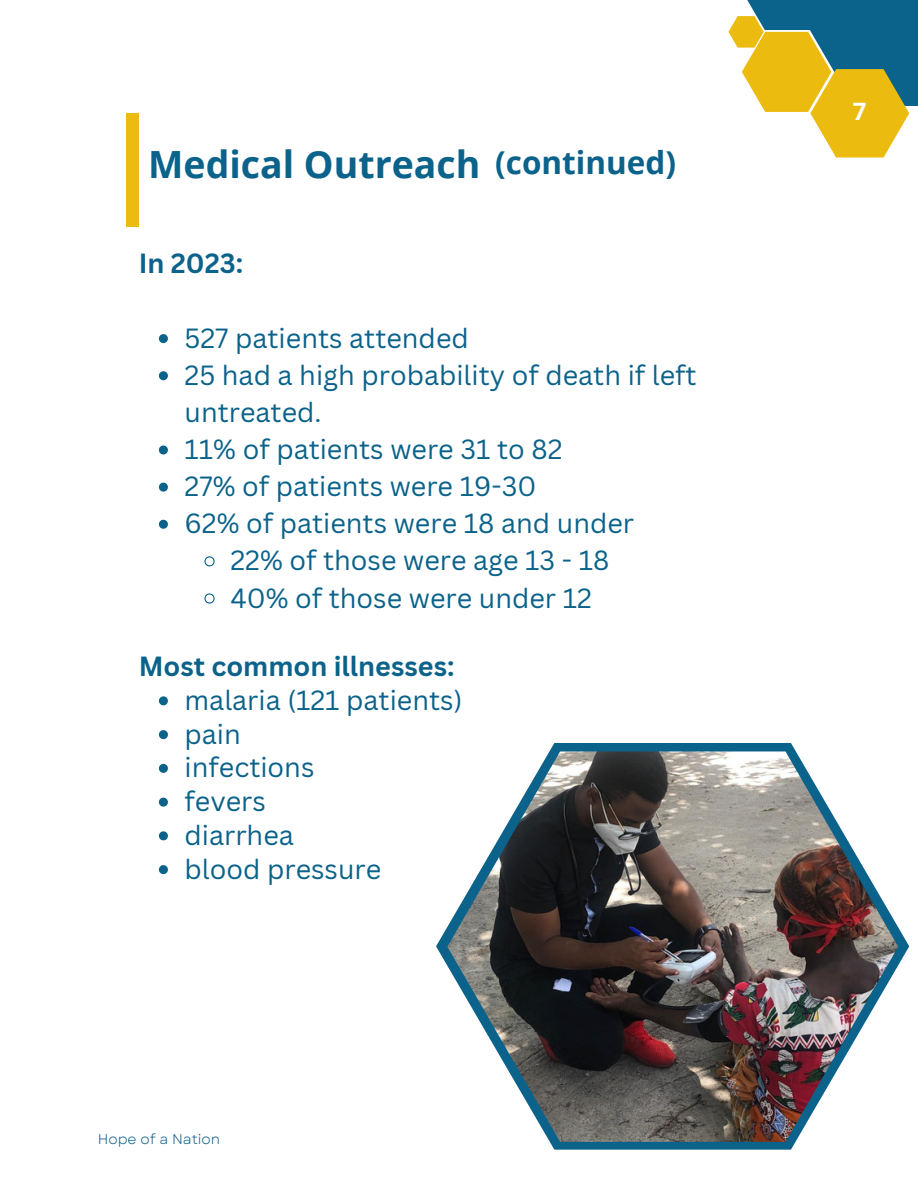
<style>
.page{position:relative;width:918px;height:1188px;background:#fff}
.page>*{position:absolute;margin:0;border:0;box-sizing:border-box;transform-origin:0 0}
.t1{font:700 37.5px "Open Sans";color:#0b628a}
.t2{font:700 31.5px "Open Sans";color:#0b628a}
.t3{font:27px/37.2px "Canva Sans";color:#0b628a}
.t4{font:700 27px "Canva Sans";color:#0b628a}
.t5{font:700 24px "Open Sans";color:#fff}
.t6{font:14.1px "Garet";color:#0b628a}
</style>
<div class="page">
<svg style="left:436px;top:743px;width:473px;height:407px"></svg>
<img style="left:447px;top:751px;width:451px;height:391px">
<div style="left:792px;top:0;width:126px;height:106px;background:#0b628a"></div>
<svg style="left:728px;top:16px;width:181px;height:142px"></svg>
<svg style="left:739px;top:0;width:107px;height:30px"></svg>
<div style="left:126px;top:113px;width:13px;height:114px;background:#ebbb10"></div>
<svg style="left:159px;top:334px;width:9px;height:9px"></svg>
<svg style="left:159px;top:371px;width:9px;height:9px"></svg>
<svg style="left:159px;top:446px;width:9px;height:9px"></svg>
<svg style="left:159px;top:483px;width:9px;height:9px"></svg>
<svg style="left:159px;top:520px;width:9px;height:9px"></svg>
<svg style="left:204px;top:556px;width:11px;height:11px"></svg>
<svg style="left:204px;top:593px;width:11px;height:11px"></svg>
<svg style="left:159px;top:696px;width:9px;height:9px"></svg>
<svg style="left:159px;top:730px;width:9px;height:9px"></svg>
<svg style="left:159px;top:764px;width:9px;height:9px"></svg>
<svg style="left:159px;top:798px;width:9px;height:9px"></svg>
<svg style="left:159px;top:831px;width:9px;height:9px"></svg>
<svg style="left:159px;top:865px;width:9px;height:9px"></svg>
<h2 class="t1" style="left:148px;top:138px;width:334px">Medical Outreach</h2>
<p class="t2" style="left:495px;top:141px;width:182px">(continued)</p>
<h3 class="t4" style="left:139px;top:245px;width:106px">In 2023:</h3>
<p class="t3" style="left:185px;top:319px;width:286px">527 patients attended</p>
<p class="t3" style="left:185px;top:356px;width:514px">25 had a high probability of death if left untreated.</p>
<p class="t3" style="left:185px;top:430px;width:379px">11% of patients were 31 to 82</p>
<p class="t3" style="left:185px;top:467px;width:353px">27% of patients were 19-30</p>
<p class="t3" style="left:185px;top:504px;width:451px">62% of patients were 18 and under</p>
<p class="t3" style="left:230px;top:541px;width:380px">22% of those were age 13 - 18</p>
<p class="t3" style="left:230px;top:578px;width:363px">40% of those were under 12</p>
<h3 class="t4" style="left:139px;top:647px;width:317px">Most common illnesses:</h3>
<p class="t3" style="left:185px;top:681px;width:279px">malaria (121 patients)</p>
<p class="t3" style="left:185px;top:715px;width:58px">pain</p>
<p class="t3" style="left:185px;top:748px;width:131px">infections</p>
<p class="t3" style="left:185px;top:782px;width:83px">fevers</p>
<p class="t3" style="left:185px;top:816px;width:111px">diarrhea</p>
<p class="t3" style="left:185px;top:850px;width:198px">blood pressure</p>
<p class="t6" style="left:98px;top:1129px;width:124px">Hope of a Nation</p>
<p class="t5" style="left:853px;top:95px;width:15px">7</p>
</div>
